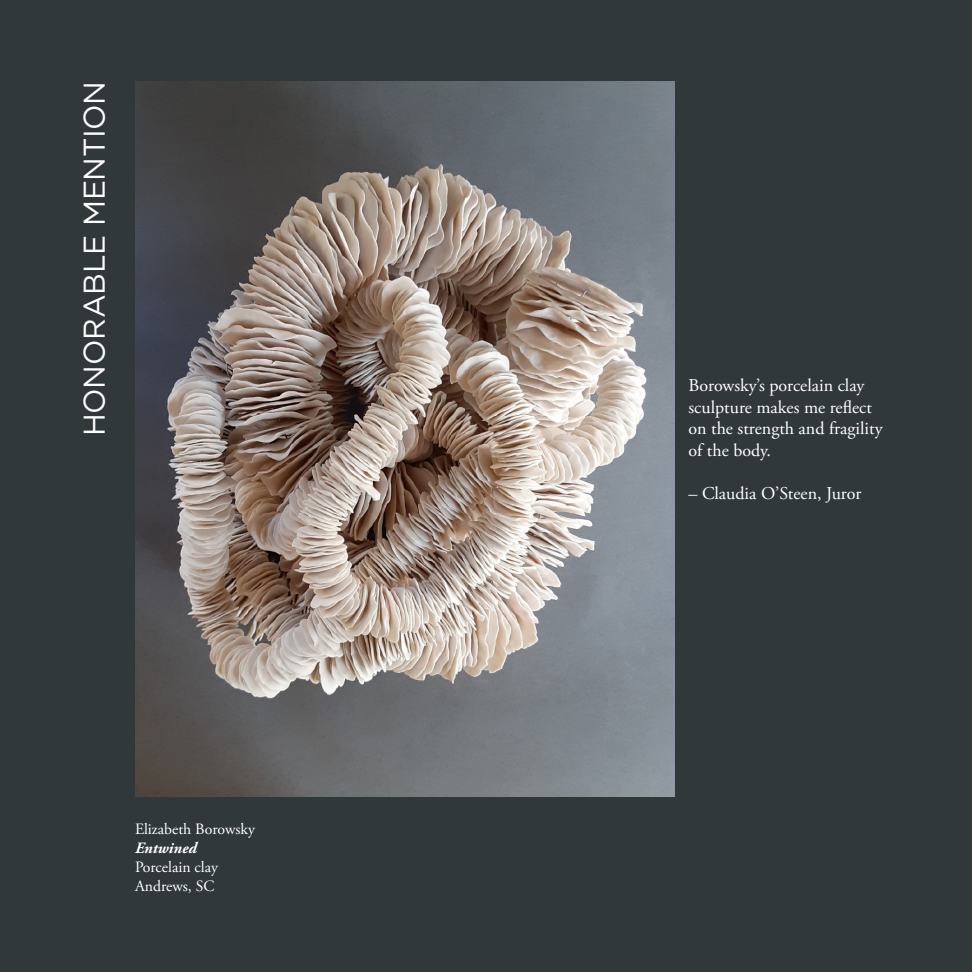
<style>
.page{position:relative;width:972px;height:972px;background:#31383a}
.page>*{position:absolute;margin:0;border:0;box-sizing:border-box;transform-origin:0 0}
.t1{font:30px "Gotham";letter-spacing:-.01em;color:#fff}
.body_copy{font:18px/21.6px "Adobe Garamond Pro";color:#fff}
.body_copy-2{font:15.75px "Adobe Garamond Pro";color:#fff}
.body_copy-3{font:italic 700 15.75px "Adobe Garamond Pro";color:#fff}
</style>
<div class="page">
<img style="left:135px;top:81px;width:540px;height:715px">
<p class="t1" style="left:75px;top:436px;width:357px;rotate:-90deg">HONORABLE MENTION</p>
<p class="body_copy-2" style="left:135px;top:820px;width:121px">Elizabeth Borowsky</p>
<p class="body_copy-3" style="left:135px;top:839px;width:63px">Entwined</p>
<p class="body_copy-2" style="left:135px;top:858px;width:85px">Porcelain clay</p>
<p class="body_copy-2" style="left:135px;top:877px;width:81px">Andrews, SC</p>
<p class="body_copy" style="left:688px;top:375px;width:196px">Borowsky’s porcelain clay sculpture makes me reflect on the strength and fragility of the body.</p>
<p class="body_copy" style="left:688px;top:483px;width:175px">– Claudia O’Steen, Juror</p>
</div>
